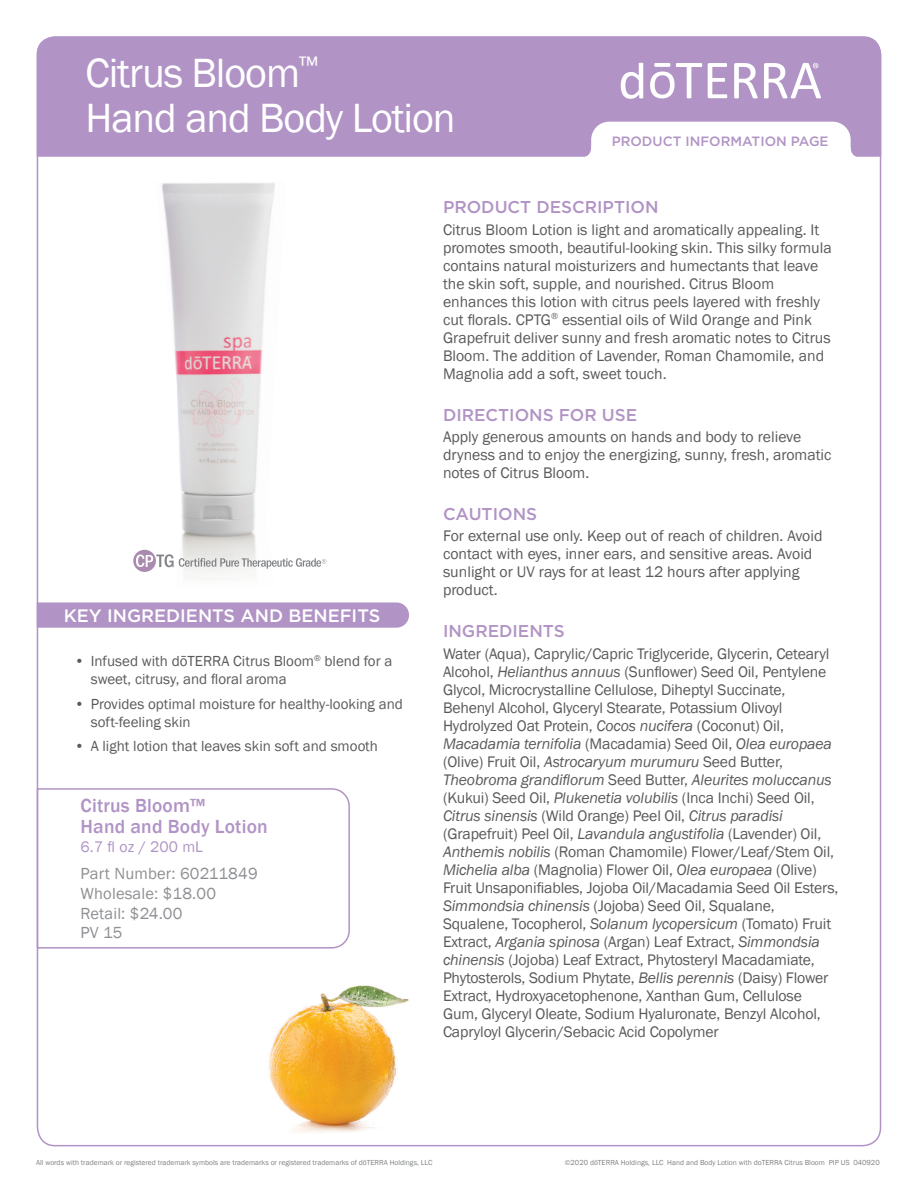
<style>
.page{position:relative;width:918px;height:1188px;background:#fff}
.page>*{position:absolute;margin:0;border:0;box-sizing:border-box;transform-origin:0 0}
.t1{font:42px/45px "Franklin Gothic";letter-spacing:-.025em;color:#fff}
.t2{font:500 19.5px/21px "Franklin Gothic";letter-spacing:.01em;color:#b194c5}
.t3{font:500 18px "Gotham";color:#fff}
.t4{font:500 17.1px "Gotham";color:#b194c5}
.t5{font:16.5px/19.8px "Franklin Gothic";letter-spacing:.01em;color:#8d8f92}
.t6{font:15.75px/18px "Franklin Gothic";letter-spacing:-.01em;color:#5a5a5d}
.t7{font:15.75px "Franklin Gothic";letter-spacing:.01em;color:#b194c5}
.t8{font:15px/18px "Franklin Gothic";color:#5a5a5d}
.t9{font:500 13.5px "Gotham";color:#b194c5}
.t10{font:7.5px "Franklin Gothic";color:#808285}
.s1{font-style:italic}
</style>
<div class="page">
<div style="left:37px;top:36px;width:844px;height:121px;background:#b194c5"></div>
<svg style="left:734px;top:63px;width:24px;height:35px"></svg>
<svg style="left:708px;top:63px;width:19px;height:35px"></svg>
<svg style="left:650px;top:63px;width:52px;height:35px"></svg>
<svg style="left:621px;top:63px;width:22px;height:36px"></svg>
<svg style="left:764px;top:63px;width:57px;height:35px"></svg>
<svg style="left:581px;top:122px;width:280px;height:35px"></svg>
<img style="left:162px;top:183px;width:113px;height:394px">
<img style="left:268px;top:985px;width:141px;height:148px">
<svg style="left:133px;top:550px;width:193px;height:22px"></svg>
<svg style="left:37px;top:602px;width:372px;height:26px;background:#b397c7"></svg>
<svg style="left:36px;top:787px;width:314px;height:162px"></svg>
<h1 class="t1" style="left:85px;top:51px;width:372px">Citrus Bloom<sup>™<br></sup>Hand and Body Lotion</h1>
<p class="t9" style="left:612px;top:132px;width:218px">PRODUCT INFORMATION PAGE</p>
<p class="t3" style="left:64px;top:604px;width:318px">KEY INGREDIENTS AND BENEFITS</p>
<p class="t8" style="left:91px;top:652px;width:303px;text-indent:-16px">• Infused with dōTERRA Citrus Bloom<sup>®</sup> blend for a sweet, citrusy, and floral aroma</p>
<p class="t8" style="left:91px;top:695px;width:314px;text-indent:-16px">• Provides optimal moisture for healthy-looking and soft-feeling skin</p>
<p class="t8" style="left:75px;top:738px;width:305px">• A light lotion that leaves skin soft and smooth</p>
<p class="t2" style="left:81px;top:795px;width:189px">Citrus Bloom™<br>Hand and Body Lotion</p>
<p class="t7" style="left:81px;top:837px;width:124px">6.7 fl oz / 200 mL</p>
<p class="t5" style="left:81px;top:864px;width:179px">Part Number: 60211849<br>Wholesale: $18.00<br>Retail: $24.00<br>PV 15</p>
<p class="t4" style="left:443px;top:196px;width:217px">PRODUCT DESCRIPTION</p>
<p class="t6" style="left:443px;top:221px;width:390px">Citrus Bloom Lotion is light and aromatically appealing. It promotes smooth, beautiful-looking skin. This silky formula contains natural moisturizers and humectants that leave the skin soft, supple, and nourished. Citrus Bloom enhances this lotion with citrus peels layered with freshly cut florals. CPTG<sup>®</sup> essential oils of Wild Orange and Pink Grapefruit deliver sunny and fresh aromatic notes to Citrus Bloom. The addition of Lavender, Roman Chamomile, and Magnolia add a soft, sweet touch.</p>
<p class="t4" style="left:443px;top:403px;width:196px">DIRECTIONS FOR USE</p>
<p class="t6" style="left:443px;top:428px;width:390px">Apply generous amounts on hands and body to relieve dryness and to enjoy the energizing, sunny, fresh, aromatic notes of Citrus Bloom.</p>
<p class="t4" style="left:443px;top:503px;width:96px">CAUTIONS</p>
<p class="t6" style="left:443px;top:527px;width:381px">For external use only. Keep out of reach of children. Avoid contact with eyes, inner ears, and sensitive areas. Avoid sunlight or UV rays for at least 12 hours after applying product.</p>
<p class="t4" style="left:443px;top:620px;width:123px">INGREDIENTS</p>
<p class="t6" style="left:443px;top:645px;width:397px">Water (Aqua), Caprylic/Capric Triglyceride, Glycerin, Cetearyl Alcohol, <span class="s1">Helianthus annuus</span> (Sunflower) Seed Oil, Pentylene Glycol, Microcrystalline Cellulose, Diheptyl Succinate, Behenyl Alcohol, Glyceryl Stearate, Potassium Olivoyl Hydrolyzed Oat Protein, <span class="s1">Cocos nucifera</span> (Coconut) Oil, <span class="s1">Macadamia ternifolia</span> (Macadamia) Seed Oil, <span class="s1">Olea europaea </span>(Olive) Fruit Oil, <span class="s1">Astrocaryum murumuru</span> Seed Butter, <span class="s1">Theobroma grandiflorum</span> Seed Butter, <span class="s1">Aleurites moluccanus </span>(Kukui) Seed Oil, <span class="s1">Plukenetia volubilis</span> (Inca Inchi) Seed Oil, <span class="s1">Citrus sinensis</span> (Wild Orange) Peel Oil, <span class="s1">Citrus paradisi </span>(Grapefruit) Peel Oil, <span class="s1">Lavandula angustifolia</span> (Lavender) Oil, <span class="s1">Anthemis nobilis</span> (Roman Chamomile) Flower/Leaf/Stem Oil, <span class="s1">Michelia alba</span> (Magnolia) Flower Oil, <span class="s1">Olea europaea</span> (Olive)<br>Fruit Unsaponifiables, Jojoba Oil/Macadamia Seed Oil Esters, <span class="s1">Simmondsia chinensis</span> (Jojoba) Seed Oil, Squalane, Squalene, Tocopherol, <span class="s1">Solanum lycopersicum</span> (Tomato) Fruit Extract, <span class="s1">Argania spinosa</span> (Argan) Leaf Extract, <span class="s1">Simmondsia chinensis</span> (Jojoba) Leaf Extract, Phytosteryl Macadamiate, Phytosterols, Sodium Phytate, <span class="s1">Bellis perennis</span> (Daisy) Flower Extract, Hydroxyacetophenone, Xanthan Gum, Cellulose Gum, Glyceryl Oleate, Sodium Hyaluronate, Benzyl Alcohol, Capryloyl Glycerin/Sebacic Acid Copolymer</p>
<p class="t10" style="left:36px;top:1158px;width:398px">All words with trademark or registered trademark symbols are trademarks or registered trademarks of dōTERRA Holdings, LLC</p>
<p class="t10" style="left:565px;top:1158px;width:316px">©2020 dōTERRA Holdings, LLC Hand and Body Lotion with doTERRA Citrus Bloom PIP US 040920</p>
</div>
